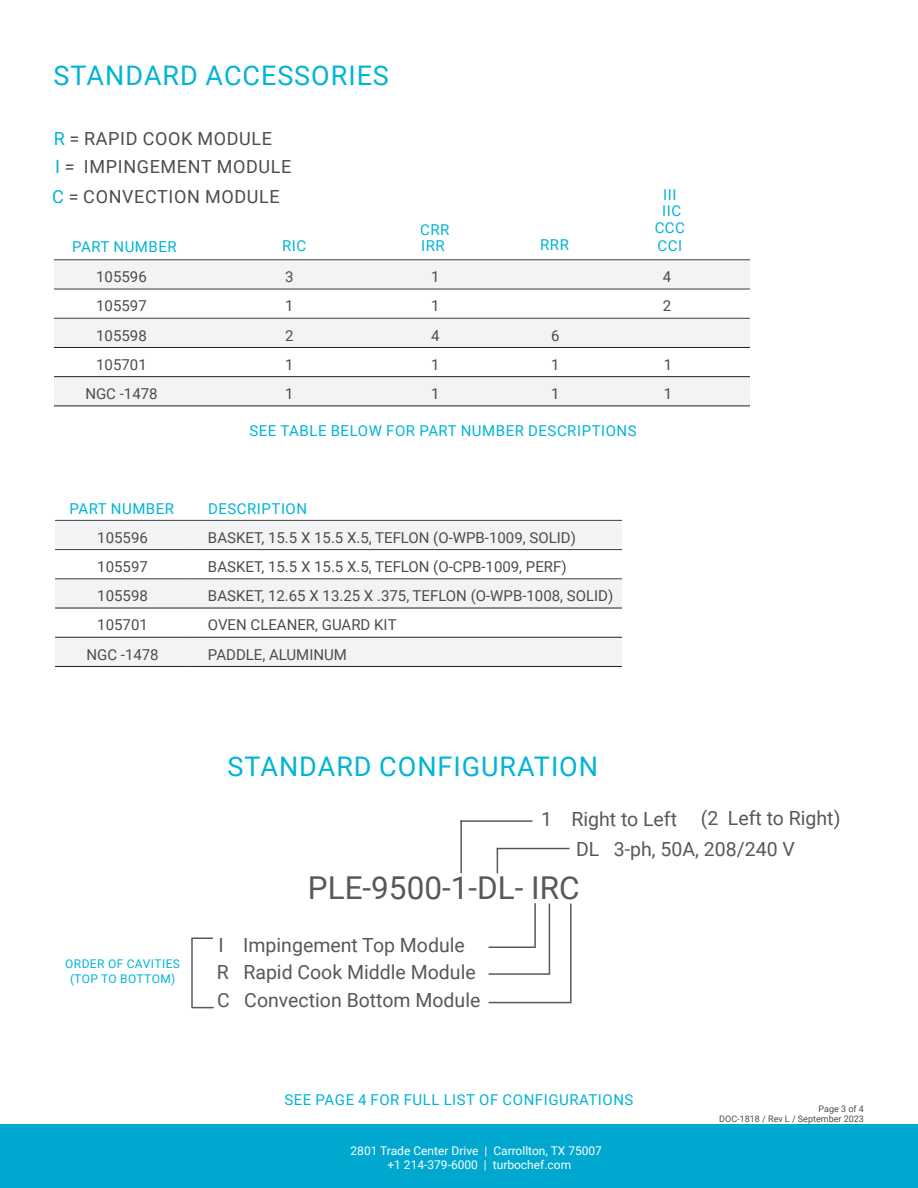
<style>
.page{position:relative;width:918px;height:1188px;background:#fff}
.page>*{position:absolute;margin:0;border:0;box-sizing:border-box;transform-origin:0 0}
.t1{font:31.5px "Roboto";color:#57585a}
.t2{font:27px "Roboto";letter-spacing:.035em;color:#00b4d6}
.t3{font:19.5px "Roboto";color:#57585a}
.t4{font:18px "Roboto";letter-spacing:.035em;color:#4b4c4d}
.t5{font:15px "Roboto";color:#4b4c4d}
.t6{font:15px "Roboto";letter-spacing:.035em;color:#00b4d6}
.t7{font:12px "Roboto";color:#fff}
.t8{font:12px "Roboto";letter-spacing:.035em;color:#00b4d6}
.t9{font:9px "Roboto";color:#4b4c4d}
.s1{color:#00b4d6}
</style>
<div class="page">
<div style="left:0;top:1124px;width:918px;height:64px;background:#00a7cf"></div>
<svg style="left:54px;top:261px;width:696px;height:145px;fill:#f2f3f4"></svg>
<hr style="left:54px;top:347px;width:135px;height:1px;background:#231f20">
<hr style="left:189px;top:347px;width:659px;height:1px;background:#231f20">
<hr style="left:54px;top:376px;width:135px;height:1px;background:#231f20">
<hr style="left:189px;top:376px;width:659px;height:1px;background:#231f20">
<hr style="left:54px;top:406px;width:135px;height:1px;background:#231f20">
<hr style="left:189px;top:406px;width:659px;height:1px;background:#231f20">
<hr style="left:54px;top:260px;width:135px;height:1px;background:#3e3e3f">
<hr style="left:189px;top:260px;width:659px;height:1px;background:#3e3e3f">
<hr style="left:54px;top:289px;width:135px;height:1px;background:#3e3e3f">
<hr style="left:189px;top:289px;width:659px;height:1px;background:#3e3e3f">
<hr style="left:54px;top:318px;width:135px;height:1px;background:#3e3e3f">
<hr style="left:189px;top:318px;width:659px;height:1px;background:#3e3e3f">
<div style="left:751px;top:199px;width:136px;height:239px;background:#fff"></div>
<svg style="left:55px;top:521px;width:567px;height:145px;fill:#f2f3f4"></svg>
<hr style="left:55px;top:608px;width:135px;height:1px;background:#231f20">
<hr style="left:190px;top:608px;width:445px;height:1px;background:#231f20">
<hr style="left:55px;top:637px;width:135px;height:1px;background:#231f20">
<hr style="left:190px;top:637px;width:445px;height:1px;background:#231f20">
<hr style="left:55px;top:666px;width:135px;height:1px;background:#231f20">
<hr style="left:190px;top:666px;width:445px;height:1px;background:#231f20">
<hr style="left:55px;top:520px;width:135px;height:1px;background:#3e3e3f">
<hr style="left:190px;top:520px;width:446px;height:1px;background:#3e3e3f">
<hr style="left:55px;top:549px;width:135px;height:1px;background:#3e3e3f">
<hr style="left:190px;top:549px;width:445px;height:1px;background:#3e3e3f">
<hr style="left:55px;top:579px;width:135px;height:1px;background:#3e3e3f">
<hr style="left:190px;top:579px;width:445px;height:1px;background:#3e3e3f">
<div style="left:622px;top:459px;width:43px;height:239px;background:#fff"></div>
<hr style="left:489px;top:947px;width:46px;height:1px;background:#57585a">
<hr style="left:534px;top:903px;width:2px;height:45px;background:#57585a">
<hr style="left:549px;top:904px;width:1px;height:70px;background:#57585a">
<hr style="left:570px;top:904px;width:2px;height:98px;background:#57585a">
<hr style="left:489px;top:973px;width:61px;height:2px;background:#57585a">
<hr style="left:489px;top:1002px;width:83px;height:1px;background:#57585a">
<svg style="left:497px;top:849px;width:1px;height:24px"></svg>
<hr style="left:497px;top:848px;width:73px;height:1px;background:#57585a">
<hr style="left:460px;top:820px;width:2px;height:53px;background:#57585a">
<hr style="left:460px;top:820px;width:72px;height:2px;background:#57585a">
<hr style="left:191px;top:939px;width:2px;height:69px;background:#57585a">
<hr style="left:191px;top:937px;width:22px;height:2px;background:#57585a">
<svg style="left:193px;top:1007px;width:21px;height:1px"></svg>
<p class="t2" style="left:54px;top:56px;width:337px">STANDARD ACCESSORIES</p>
<p class="t4" style="left:54px;top:126px;width:220px"><span class="s1">R</span> = RAPID COOK MODULE</p>
<p class="t4" style="left:55px;top:154px;width:238px"><span class="s1">I</span> = IMPINGEMENT MODULE</p>
<p class="t4" style="left:52px;top:184px;width:229px"><span class="s1">C</span> = CONVECTION MODULE</p>
<p class="t6" style="left:663px;top:184px;width:15px">III</p>
<p class="t6" style="left:662px;top:200px;width:20px">IIC</p>
<p class="t6" style="left:655px;top:217px;width:32px">CCC</p>
<p class="t6" style="left:420px;top:219px;width:31px">CRR</p>
<p class="t6" style="left:421px;top:235px;width:25px">IRR</p>
<p class="t6" style="left:540px;top:235px;width:30px">RRR</p>
<p class="t6" style="left:658px;top:235px;width:26px">CCI</p>
<p class="t6" style="left:282px;top:235px;width:26px">RIC</p>
<p class="t6" style="left:72px;top:236px;width:106px">PART NUMBER</p>
<p class="t5" style="left:96px;top:266px;width:52px">105596</p>
<p class="t5" style="left:285px;top:266px;width:10px">3</p>
<p class="t5" style="left:431px;top:266px;width:10px">1</p>
<p class="t5" style="left:663px;top:266px;width:10px">4</p>
<p class="t5" style="left:96px;top:296px;width:52px">105597</p>
<p class="t5" style="left:285px;top:296px;width:10px">1</p>
<p class="t5" style="left:431px;top:296px;width:10px">1</p>
<p class="t5" style="left:663px;top:296px;width:10px">2</p>
<p class="t5" style="left:96px;top:325px;width:52px">105598</p>
<p class="t5" style="left:285px;top:325px;width:10px">2</p>
<p class="t5" style="left:431px;top:325px;width:10px">4</p>
<p class="t5" style="left:551px;top:325px;width:10px">6</p>
<p class="t5" style="left:96px;top:354px;width:52px">105701</p>
<p class="t5" style="left:285px;top:354px;width:10px">1</p>
<p class="t5" style="left:431px;top:354px;width:10px">1</p>
<p class="t5" style="left:551px;top:354px;width:10px">1</p>
<p class="t5" style="left:664px;top:354px;width:10px">1</p>
<p class="t5" style="left:85px;top:383px;width:74px">NGC -1478</p>
<p class="t5" style="left:285px;top:383px;width:10px">1</p>
<p class="t5" style="left:431px;top:383px;width:10px">1</p>
<p class="t5" style="left:551px;top:383px;width:10px">1</p>
<p class="t5" style="left:664px;top:383px;width:10px">1</p>
<p class="t6" style="left:249px;top:420px;width:389px">SEE TABLE BELOW FOR PART NUMBER DESCRIPTIONS</p>
<p class="t6" style="left:70px;top:498px;width:106px">PART NUMBER</p>
<p class="t6" style="left:208px;top:498px;width:101px">DESCRIPTION</p>
<p class="t5" style="left:97px;top:527px;width:52px">105596</p>
<p class="t5" style="left:208px;top:527px;width:369px">BASKET, 15.5 X 15.5 X.5, TEFLON (O-WPB-1009, SOLID)</p>
<p class="t5" style="left:97px;top:556px;width:52px">105597</p>
<p class="t5" style="left:208px;top:556px;width:360px">BASKET, 15.5 X 15.5 X.5, TEFLON (O-CPB-1009, PERF)</p>
<p class="t5" style="left:97px;top:585px;width:52px">105598</p>
<p class="t5" style="left:208px;top:585px;width:407px">BASKET, 12.65 X 13.25 X .375, TEFLON (O-WPB-1008, SOLID)</p>
<p class="t5" style="left:97px;top:615px;width:52px">105701</p>
<p class="t5" style="left:208px;top:615px;width:190px">OVEN CLEANER, GUARD KIT</p>
<p class="t5" style="left:86px;top:644px;width:74px">NGC -1478</p>
<p class="t5" style="left:208px;top:644px;width:141px">PADDLE, ALUMINUM</p>
<p class="t2" style="left:227px;top:748px;width:372px">STANDARD CONFIGURATION</p>
<p class="t3" style="left:541px;top:806px;width:137px">1 Right to Left</p>
<p class="t3" style="left:701px;top:804px;width:141px">(2 Left to Right)</p>
<p class="t8" style="left:65px;top:955px;width:116px">ORDER OF CAVITIES</p>
<p class="t8" style="left:70px;top:970px;width:107px">(TOP TO BOTTOM)</p>
<p class="t3" style="left:576px;top:836px;width:220px">DL 3-ph, 50A, 208/240 V</p>
<p class="t1" style="left:308px;top:866px;width:273px">PLE-9500-1-DL- IRC</p>
<p class="t3" style="left:219px;top:931px;width:248px">I Impingement Top Module</p>
<p class="t3" style="left:217px;top:958px;width:260px">R Rapid Cook Middle Module</p>
<p class="t3" style="left:217px;top:987px;width:265px">C Convection Bottom Module</p>
<p class="t6" style="left:284px;top:1089px;width:351px">SEE PAGE 4 FOR FULL LIST OF CONFIGURATIONS</p>
<p class="t7" style="left:351px;top:1142px;width:253px">2801 Trade Center Drive | Carrollton, TX 75007</p>
<p class="t7" style="left:387px;top:1157px;width:185px">+1 214-379-6000 | turbochef.com</p>
<p class="t9" style="left:819px;top:1102px;width:47px">Page 3 of 4</p>
<p class="t9" style="left:719px;top:1113px;width:146px">DOC-1818 / Rev L / September 2023</p>
</div>
